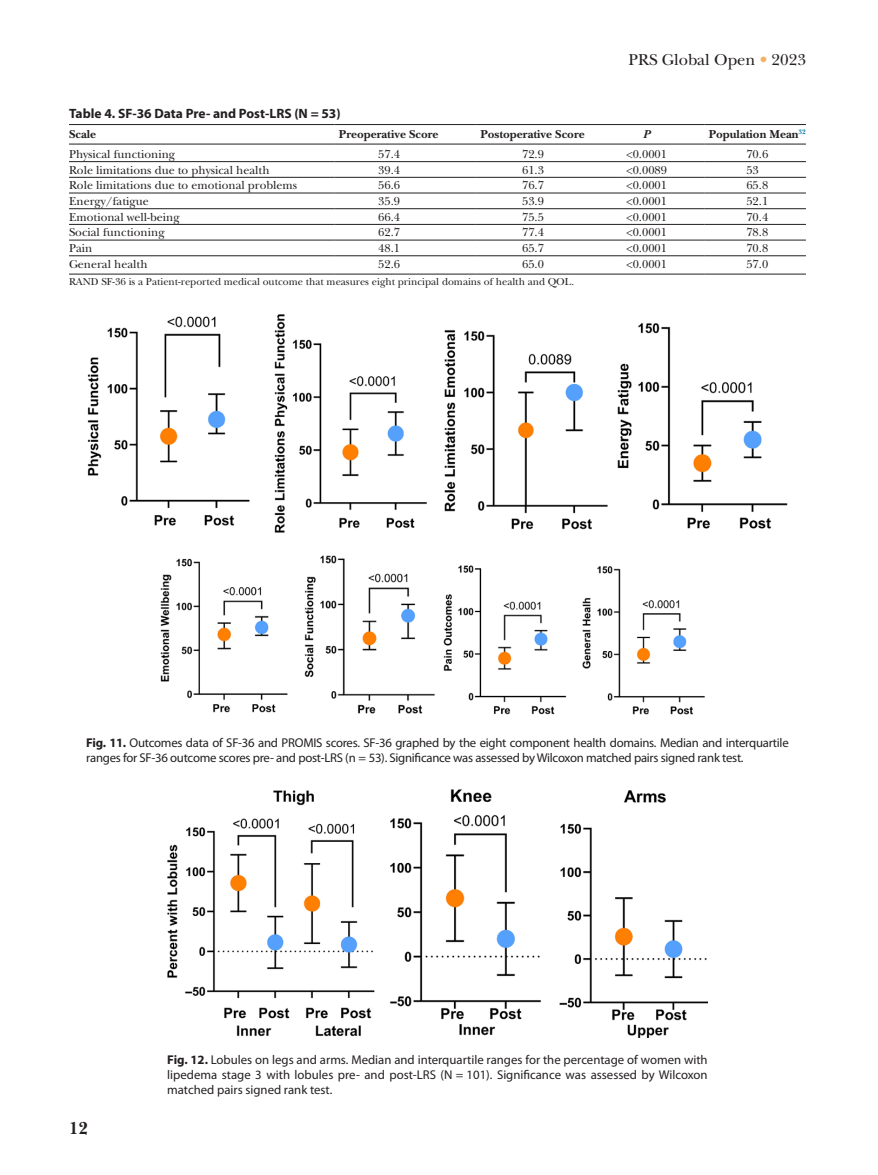
<style>
.page{position:relative;width:878px;height:1175px;background:#fff}
.page>*{position:absolute;margin:0;border:0;box-sizing:border-box;transform-origin:0 0}
.t1{font:700 18px "New Baskerville Std";color:#231f20}
.t2{font:16.5px "New Baskerville Std";color:#231f20}
.t3{font:700 13.5px "Myriad Pro";color:#231f20}
.t4{font:12.75px/15px "Myriad Pro";letter-spacing:-.02em;color:#231f20;text-align:justify}
.t5{font:12px "New Baskerville Std";color:#231f20}
.t6{font:700 12px "New Baskerville Std";color:#231f20}
.t7{font:italic 700 12px "New Baskerville Std";color:#231f20}
.t8{font:10.5px "New Baskerville Std";color:#231f20}
.s1{color:#f7b163}
.s2{font-weight:700}
</style>
<div class="page">
<img style="left:167px;top:789px;width:540px;height:248px">
<img style="left:87px;top:314px;width:701px;height:401px">
<hr style="left:69px;top:124px;width:265px;height:1px;background:#231f20">
<hr style="left:69px;top:144px;width:265px;height:1px;background:#231f20">
<hr style="left:334px;top:124px;width:142px;height:1px;background:#231f20">
<hr style="left:334px;top:144px;width:142px;height:1px;background:#231f20">
<hr style="left:476px;top:124px;width:146px;height:1px;background:#231f20">
<hr style="left:476px;top:144px;width:146px;height:1px;background:#231f20">
<hr style="left:622px;top:124px;width:82px;height:1px;background:#231f20">
<hr style="left:622px;top:144px;width:82px;height:1px;background:#231f20">
<hr style="left:704px;top:124px;width:102px;height:1px;background:#231f20">
<hr style="left:704px;top:144px;width:102px;height:1px;background:#231f20">
<hr style="left:69px;top:161px;width:265px;height:1px;background:#231f20">
<hr style="left:334px;top:161px;width:142px;height:1px;background:#231f20">
<hr style="left:476px;top:161px;width:146px;height:1px;background:#231f20">
<hr style="left:622px;top:161px;width:82px;height:1px;background:#231f20">
<hr style="left:704px;top:161px;width:102px;height:1px;background:#231f20">
<hr style="left:69px;top:177px;width:265px;height:1px;background:#231f20">
<hr style="left:334px;top:177px;width:142px;height:1px;background:#231f20">
<hr style="left:476px;top:177px;width:146px;height:1px;background:#231f20">
<hr style="left:622px;top:177px;width:82px;height:1px;background:#231f20">
<hr style="left:704px;top:177px;width:102px;height:1px;background:#231f20">
<hr style="left:69px;top:193px;width:265px;height:1px;background:#231f20">
<hr style="left:334px;top:193px;width:142px;height:1px;background:#231f20">
<hr style="left:476px;top:193px;width:146px;height:1px;background:#231f20">
<hr style="left:622px;top:193px;width:82px;height:1px;background:#231f20">
<hr style="left:704px;top:193px;width:102px;height:1px;background:#231f20">
<hr style="left:69px;top:208px;width:265px;height:1px;background:#231f20">
<hr style="left:334px;top:208px;width:142px;height:1px;background:#231f20">
<hr style="left:476px;top:208px;width:146px;height:1px;background:#231f20">
<hr style="left:622px;top:208px;width:82px;height:1px;background:#231f20">
<hr style="left:704px;top:208px;width:102px;height:1px;background:#231f20">
<hr style="left:69px;top:224px;width:265px;height:1px;background:#231f20">
<hr style="left:334px;top:224px;width:142px;height:1px;background:#231f20">
<hr style="left:476px;top:224px;width:146px;height:1px;background:#231f20">
<hr style="left:622px;top:224px;width:82px;height:1px;background:#231f20">
<hr style="left:704px;top:224px;width:102px;height:1px;background:#231f20">
<hr style="left:69px;top:240px;width:265px;height:1px;background:#231f20">
<hr style="left:334px;top:240px;width:142px;height:1px;background:#231f20">
<hr style="left:476px;top:240px;width:146px;height:1px;background:#231f20">
<hr style="left:622px;top:240px;width:82px;height:1px;background:#231f20">
<hr style="left:704px;top:240px;width:102px;height:1px;background:#231f20">
<hr style="left:69px;top:255px;width:265px;height:1px;background:#231f20">
<hr style="left:69px;top:274px;width:265px;height:1px;background:#231f20">
<hr style="left:334px;top:255px;width:142px;height:1px;background:#231f20">
<hr style="left:334px;top:274px;width:142px;height:1px;background:#231f20">
<hr style="left:476px;top:255px;width:146px;height:1px;background:#231f20">
<hr style="left:476px;top:274px;width:146px;height:1px;background:#231f20">
<hr style="left:622px;top:255px;width:82px;height:1px;background:#231f20">
<hr style="left:622px;top:274px;width:82px;height:1px;background:#231f20">
<hr style="left:704px;top:255px;width:102px;height:1px;background:#231f20">
<hr style="left:704px;top:274px;width:102px;height:1px;background:#231f20">
<p class="t2" style="left:628px;top:50px;width:179px">PRS Global Open <span class="s1">•</span> 2023</p>
<p class="t3" style="left:69px;top:105px;width:273px">Table 4. SF-36 Data Pre- and Post-LRS (N = 53)</p>
<p class="t6" style="left:69px;top:127px;width:29px">Scale</p>
<p class="t6" style="left:339px;top:127px;width:101px">Preoperative Score</p>
<p class="t6" style="left:480px;top:127px;width:106px">Postoperative Score</p>
<p class="t7" style="left:643px;top:127px;width:8px">P</p>
<p class="t6" style="left:708px;top:127px;width:99px">Population Mean<sup>32</sup></p>
<p class="t5" style="left:69px;top:147px;width:108px">Physical functioning</p>
<p class="t5" style="left:378px;top:147px;width:23px">57.4</p>
<p class="t5" style="left:522px;top:147px;width:23px">72.9</p>
<p class="t5" style="left:626px;top:147px;width:42px">&lt;0.0001</p>
<p class="t5" style="left:746px;top:147px;width:23px">70.6</p>
<p class="t5" style="left:69px;top:163px;width:202px">Role limitations due to physical health</p>
<p class="t5" style="left:378px;top:163px;width:23px">39.4</p>
<p class="t5" style="left:522px;top:163px;width:23px">61.3</p>
<p class="t5" style="left:626px;top:163px;width:42px">&lt;0.0089</p>
<p class="t5" style="left:746px;top:163px;width:14px">53</p>
<p class="t5" style="left:69px;top:178px;width:230px">Role limitations due to emotional problems</p>
<p class="t5" style="left:378px;top:178px;width:23px">56.6</p>
<p class="t5" style="left:522px;top:178px;width:23px">76.7</p>
<p class="t5" style="left:626px;top:178px;width:42px">&lt;0.0001</p>
<p class="t5" style="left:746px;top:178px;width:23px">65.8</p>
<p class="t5" style="left:69px;top:194px;width:81px">Energy/fatigue</p>
<p class="t5" style="left:378px;top:194px;width:23px">35.9</p>
<p class="t5" style="left:522px;top:194px;width:23px">53.9</p>
<p class="t5" style="left:626px;top:194px;width:42px">&lt;0.0001</p>
<p class="t5" style="left:746px;top:194px;width:23px">52.1</p>
<p class="t5" style="left:69px;top:210px;width:112px">Emotional well-being</p>
<p class="t5" style="left:378px;top:210px;width:23px">66.4</p>
<p class="t5" style="left:522px;top:210px;width:23px">75.5</p>
<p class="t5" style="left:626px;top:210px;width:42px">&lt;0.0001</p>
<p class="t5" style="left:746px;top:210px;width:23px">70.4</p>
<p class="t5" style="left:69px;top:225px;width:97px">Social functioning</p>
<p class="t5" style="left:378px;top:225px;width:23px">62.7</p>
<p class="t5" style="left:522px;top:225px;width:23px">77.4</p>
<p class="t5" style="left:626px;top:225px;width:42px">&lt;0.0001</p>
<p class="t5" style="left:746px;top:225px;width:23px">78.8</p>
<p class="t5" style="left:69px;top:241px;width:25px">Pain</p>
<p class="t5" style="left:378px;top:241px;width:23px">48.1</p>
<p class="t5" style="left:522px;top:241px;width:23px">65.7</p>
<p class="t5" style="left:626px;top:241px;width:42px">&lt;0.0001</p>
<p class="t5" style="left:746px;top:241px;width:23px">70.8</p>
<p class="t5" style="left:69px;top:257px;width:80px">General health</p>
<p class="t5" style="left:378px;top:257px;width:23px">52.6</p>
<p class="t5" style="left:522px;top:257px;width:23px">65.0</p>
<p class="t5" style="left:626px;top:257px;width:42px">&lt;0.0001</p>
<p class="t5" style="left:746px;top:257px;width:23px">57.0</p>
<p class="t8" style="left:69px;top:275px;width:506px">RAND SF-36 is a Patient-reported medical outcome that measures eight principal domains of health and QOL.</p>
<p class="t4" style="left:86px;top:735px;width:704px"><span class="s2">Fig. 11.</span> Outcomes data of SF-36 and PROMIS scores. SF-36 graphed by the eight component health domains. Median and interquartile ranges for SF-36 outcome scores pre- and post-LRS (n = 53). Significance was assessed by Wilcoxon matched pairs signed rank test.</p>
<h1 class="t1" style="left:69px;top:1118px;width:20px">12</h1>
<p class="t4" style="left:167px;top:1052px;width:542px"><span class="s2">Fig. 12.</span> Lobules on legs and arms. Median and interquartile ranges for the percentage of women with lipedema stage 3 with lobules pre- and post-LRS (N = 101). Significance was assessed by Wilcoxon matched pairs signed rank test.</p>
</div>
